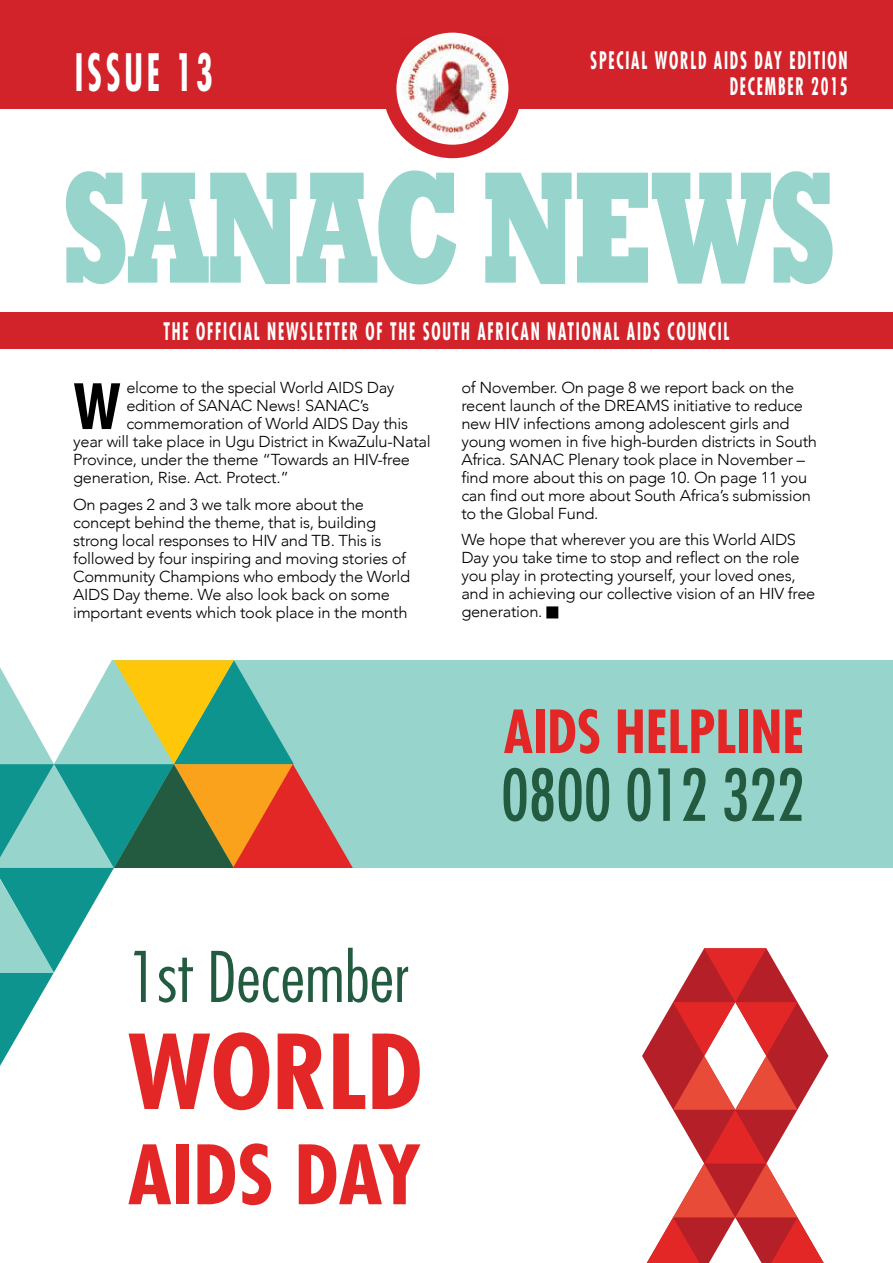
<style>
.page{position:relative;width:893px;height:1263px;background:#fff}
.page>*{position:absolute;margin:0;border:0;box-sizing:border-box;transform-origin:0 0}
.t1{font:800 161.85px "Rockwell";letter-spacing:-.03em;color:#97d5cc;scale:.68 1}
.t2{font:700 condensed 64.8px "Akzidenz Grotesk BE";color:#000;scale:1.04 1}
.t3{font:700 condensed 50.1px "Futura";letter-spacing:.11em;color:#fff;scale:.68 1}
.t4{font:700 condensed 23.55px "Futura";letter-spacing:.11em;color:#fff;scale:.68 1}
.t5{font:300 15.9px/18px "Avenir";letter-spacing:-.02em;color:#000;scale:1.04 1}
</style>
<div class="page">
<div style="left:0;top:0;width:893px;height:108px;background:#d2232a"></div>
<svg style="left:390px;top:26px;width:125px;height:125px"></svg>
<div style="left:383px;top:19px;width:139px;height:139px;border:14px solid #d2232a;border-radius:50%"></div>
<img style="left:401px;top:36px;width:103px;height:108px">
<div style="left:0;top:312px;width:893px;height:37px;background:#d2232a"></div>
<div style="left:0;top:660px;width:893px;height:208px;background:#97d5cc"></div>
<svg style="left:647px;top:948px;width:177px;height:315px"></svg>
<svg style="left:128px;top:1144px;width:43px;height:60px"></svg>
<div style="left:176px;top:1144px;width:13px;height:60px;background:#e32726"></div>
<svg style="left:197px;top:1143px;width:74px;height:62px"></svg>
<svg style="left:299px;top:1144px;width:121px;height:60px"></svg>
<svg style="left:0;top:660px;width:420px;height:450px"></svg>
<svg style="left:503px;top:768px;width:107px;height:53px"></svg>
<svg style="left:627px;top:768px;width:24px;height:53px"></svg>
<svg style="left:658px;top:768px;width:12px;height:53px"></svg>
<svg style="left:683px;top:768px;width:22px;height:53px"></svg>
<svg style="left:724px;top:768px;width:78px;height:53px"></svg>
<svg style="left:504px;top:709px;width:29px;height:44px"></svg>
<div style="left:536px;top:709px;width:8px;height:44px;background:#e32726"></div>
<svg style="left:550px;top:708px;width:49px;height:46px"></svg>
<svg style="left:618px;top:709px;width:25px;height:44px"></svg>
<svg style="left:649px;top:709px;width:86px;height:44px"></svg>
<div style="left:739px;top:709px;width:8px;height:44px;background:#e32726"></div>
<svg style="left:753px;top:709px;width:26px;height:44px"></svg>
<svg style="left:785px;top:709px;width:17px;height:44px"></svg>
<h3 class="t3" style="left:75px;top:41px;width:204px">ISSUE 13</h3>
<h3 class="t4" style="left:590px;top:46px;width:111px">SPECIAL WORLD</h3>
<h3 class="t4" style="left:714px;top:46px;width:183px">AIDS DAY EDITION</h3>
<h3 class="t4" style="left:730px;top:72px;width:175px">DECEMBER 2015</h3>
<h1 class="t1" style="left:61px;top:135px;width:1142px">SANAC NEWS</h1>
<h3 class="t4" style="left:164px;top:316px;width:834px">THE OFFICIAL NEWSLETTER OF THE SOUTH AFRICAN NATIONAL AIDS COUNCIL</h3>
<h2 class="t2" style="left:73px;top:369px;width:47px">W</h2>
<p class="t5" style="left:126px;top:379px;width:259px">elcome to the special World AIDS Day</p>
<p class="t5" style="left:126px;top:397px;width:235px">edition of SANAC News! SANAC’s</p>
<p class="t5" style="left:126px;top:415px;width:272px">commemoration of World AIDS Day this</p>
<p class="t5" style="left:73px;top:433px;width:345px">year will take place in Ugu District in KwaZulu-Natal</p>
<p class="t5" style="left:73px;top:451px;width:325px">Province, under the theme “Towards an HIV-free</p>
<p class="t5" style="left:73px;top:469px;width:209px">generation, Rise. Act. Protect.”</p>
<p class="t5" style="left:73px;top:495px;width:325px">On pages 2 and 3 we talk more about the concept behind the theme, that is, building strong local responses to HIV and TB. This is followed by four inspiring and moving stories of Community Champions who embody the World AIDS Day theme. We also look back on some important events which took place in the month</p>
<p class="t5" style="left:461px;top:378px;width:343px">of November. On page 8 we report back on the recent launch of the DREAMS initiative to reduce new HIV infections among adolescent girls and young women in five high-burden districts in South Africa. SANAC Plenary took place in November – find more about this on page 10. On page 11 you can find out more about South Africa’s submission to the Global Fund.</p>
<p class="t5" style="left:461px;top:531px;width:342px">We hope that wherever you are this World AIDS Day you take time to stop and reflect on the role you play in protecting yourself, your loved ones, and in achieving our collective vision of an HIV free generation.</p>
</div>
